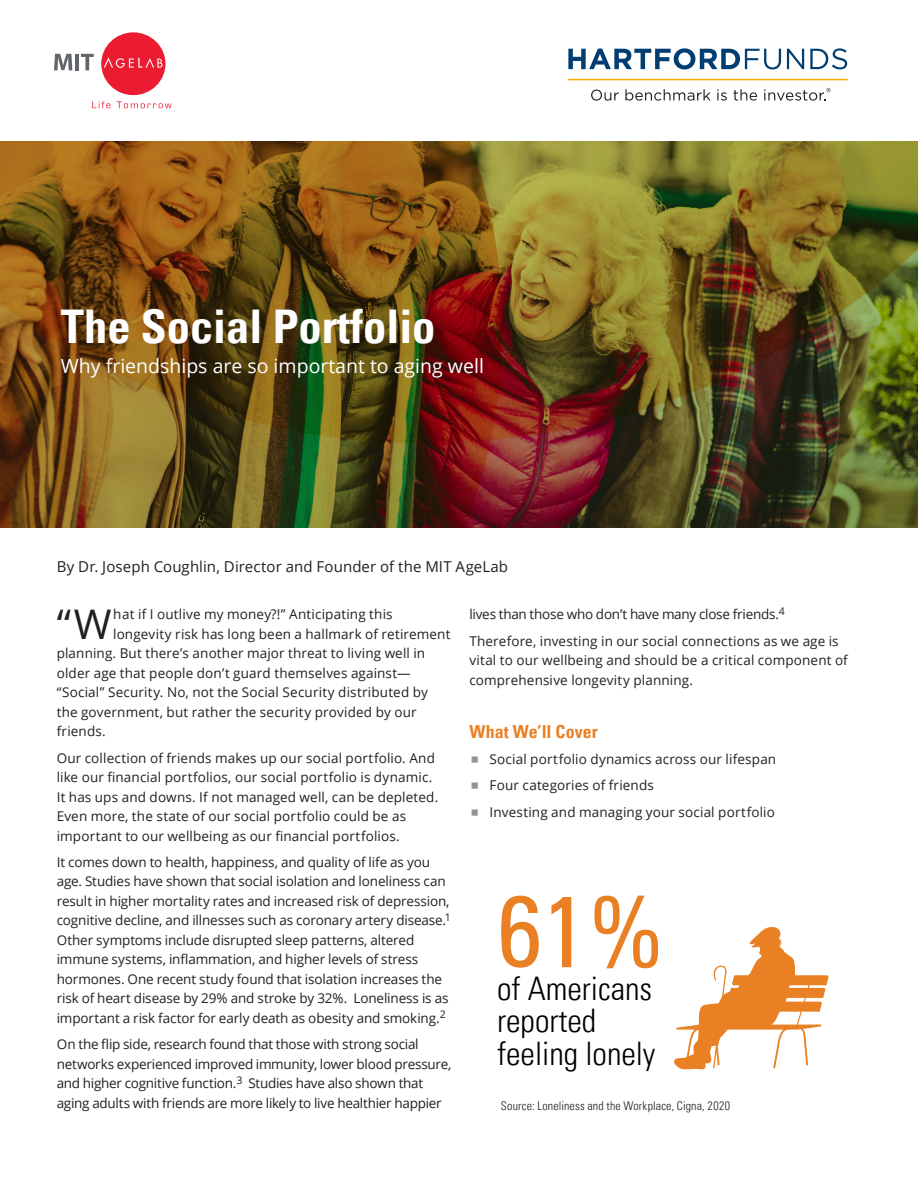
<style>
.page{position:relative;width:918px;height:1188px;background:#fff}
.page>*{position:absolute;margin:0;border:0;box-sizing:border-box;transform-origin:0 0}
.t1{font:condensed 101.1px "Univers LT Pro";color:#ea8024}
.heading{font:700 condensed 46.5px "Univers LT Pro";color:#fff}
.text{font:40.8px "Open Sans";color:#231f20}
.t2{font:300 condensed 32.4px/32.5px "Univers LT Pro";color:#000}
.heading-2{font:19.5px "Open Sans";color:#fff}
.text-2{font:700 condensed 18px "Univers LT Pro";color:#ea8023}
.text-3{font:15px "Open Sans";letter-spacing:.005em;color:#231f20}
.text-4{font:13.5px/19.5px "Open Sans";letter-spacing:.005em;color:#231f20}
.text-5{font:13.5px/19.5px "Open Sans";letter-spacing:-.02em;color:#231f20}
.text-6{font:300 condensed 12px "Univers LT Pro";letter-spacing:.015em;color:#231f20}
</style>
<div class="page">
<svg style="left:568px;top:48px;width:213px;height:22px"></svg>
<svg style="left:787px;top:49px;width:17px;height:20px"></svg>
<svg style="left:810px;top:48px;width:37px;height:21px"></svg>
<hr style="left:568px;top:79px;width:280px;height:1px;background:#ffa700">
<svg style="left:591px;top:90px;width:28px;height:11px"></svg>
<svg style="left:625px;top:89px;width:86px;height:12px"></svg>
<svg style="left:717px;top:89px;width:10px;height:12px"></svg>
<svg style="left:733px;top:89px;width:24px;height:12px"></svg>
<svg style="left:764px;top:88px;width:67px;height:13px"></svg>
<img style="left:0;top:141px;width:918px;height:386px">
<svg style="left:101px;top:32px;width:64px;height:63px"></svg>
<svg style="left:92px;top:101px;width:19px;height:7px"></svg>
<svg style="left:117px;top:101px;width:55px;height:7px"></svg>
<svg style="left:54px;top:54px;width:18px;height:16px"></svg>
<hr style="left:75px;top:54px;width:4px;height:16px;background:#616469">
<svg style="left:81px;top:54px;width:13px;height:16px"></svg>
<svg style="left:674px;top:927px;width:155px;height:143px"></svg>
<p class="heading" style="left:61px;top:297px;width:376px">The Social Portfolio</p>
<p class="heading-2" style="left:61px;top:353px;width:425px">Why friendships are so important to aging well</p>
<p class="text-3" style="left:57px;top:556px;width:453px">By Dr. Joseph Coughlin, Director and Founder of the MIT AgeLab</p>
<p class="text" style="left:57px;top:596px;width:56px">“W</p>
<p class="text-4" style="left:113px;top:604px;width:281px">hat if I outlive my money?!” Anticipating this</p>
<p class="text-4" style="left:113px;top:624px;width:339px">longevity risk has long been a hallmark of retirement</p>
<p class="text-4" style="left:57px;top:643px;width:370px">planning. But there’s another major threat to living well in</p>
<p class="text-4" style="left:57px;top:663px;width:355px">older age that people don’t guard themselves against—</p>
<p class="text-4" style="left:57px;top:682px;width:373px">“Social” Security. No, not the Social Security distributed by</p>
<p class="text-4" style="left:57px;top:702px;width:361px">the government, but rather the security provided by our</p>
<p class="text-4" style="left:57px;top:721px;width:51px">friends.</p>
<p class="text-4" style="left:57px;top:748px;width:383px">Our collection of friends makes up our social portfolio. And like our financial portfolios, our social portfolio is dynamic.<br>It has ups and downs. If not managed well, can be depleted.<br>Even more, the state of our social portfolio could be as important to our wellbeing as our financial portfolios.</p>
<p class="text-4" style="left:57px;top:852px;width:396px">It comes down to health, happiness, and quality of life as you age. Studies have shown that social isolation and loneliness can result in higher mortality rates and increased risk of depression, cognitive decline, and illnesses such as coronary artery disease.<sup>1<br></sup>Other symptoms include disrupted sleep patterns, altered immune systems, inflammation, and higher levels of stress hormones. One recent study found that isolation increases the risk of heart disease by 29% and stroke by 32%. Loneliness is as important a risk factor for early death as obesity and smoking.<sup>2</sup></p>
<p class="text-5" style="left:57px;top:1034px;width:396px">On the flip side, research found that those with strong social networks experienced improved immunity, lower blood pressure, and higher cognitive function.<sup>3</sup> Studies have also shown that aging adults with friends are more likely to live healthier happier</p>
<p class="text-5" style="left:469px;top:604px;width:317px">lives than those who don’t have many close friends.<sup>4</sup></p>
<p class="text-4" style="left:469px;top:631px;width:380px">Therefore, investing in our social connections as we age is vital to our wellbeing and should be a critical component of comprehensive longevity planning.</p>
<p class="text-2" style="left:469px;top:720px;width:130px">What We’ll Cover</p>
<p class="text-4" style="left:490px;top:749px;width:288px">Social portfolio dynamics across our lifespan</p>
<p class="text-4" style="left:490px;top:775px;width:166px">Four categories of friends</p>
<p class="text-4" style="left:490px;top:802px;width:287px">Investing and managing your social portfolio</p>
<p class="t1" style="left:497px;top:867px;width:170px">61%</p>
<p class="t2" style="left:497px;top:970px;width:160px">of Americans reported feeling lonely</p>
<p class="text-6" style="left:501px;top:1098px;width:231px">Source: Loneliness and the Workplace, Cigna, 2020</p>
</div>
